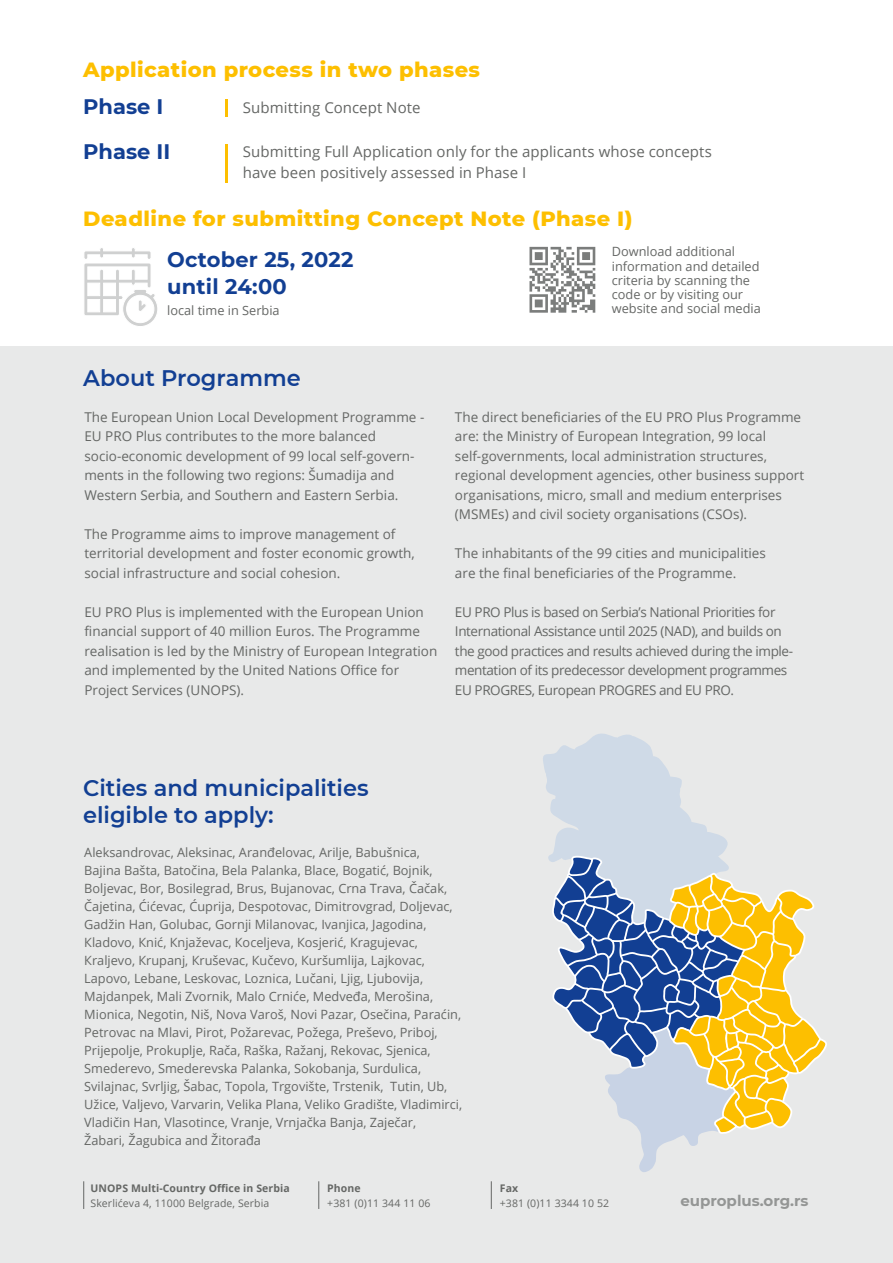
<style>
.page{position:relative;width:893px;height:1263px;background:#fff}
.page>*{position:absolute;margin:0;border:0;box-sizing:border-box;transform-origin:0 0}
.t1{font:600 22.5px/27px "Montserrat";color:#123f93}
.t2{font:800 21px "Montserrat";letter-spacing:.02em;color:#fdbf00}
.t3{font:700 21px/27px "Montserrat";letter-spacing:.01em;color:#123f93}
.t4{font:15px/21px "Open Sans";letter-spacing:.005em;color:#656765}
.t5{font:700 15px "Montserrat";color:#949695}
.t6{font:13.5px/19.5px "Open Sans";color:#656765}
.t7{font:13.5px/19.5px "Open Sans";letter-spacing:-.03em;color:#656765}
.t8{font:12.75px/18px "Open Sans";color:#656765}
.t9{font:10.5px "Open Sans";letter-spacing:.01em;color:#656765}
.t10{font:700 10.5px "Open Sans";letter-spacing:.01em;color:#656765}
</style>
<div class="page">
<div style="left:0;top:346px;width:893px;height:917px;background:#e8e9e9"></div>
<svg style="left:84px;top:248px;width:74px;height:78px"></svg>
<svg style="left:529px;top:247px;width:66px;height:66px"></svg>
<svg style="left:226px;top:100px;width:2px;height:17px"></svg>
<hr style="left:226px;top:144px;width:2px;height:38px;background:#fdbf00">
<svg style="left:83px;top:1181px;width:1px;height:28px"></svg>
<svg style="left:319px;top:1181px;width:1px;height:28px"></svg>
<svg style="left:491px;top:1181px;width:1px;height:28px"></svg>
<svg style="left:543px;top:733px;width:185px;height:129px;fill:#cfdae7"></svg>
<svg style="left:551px;top:856px;width:276px;height:316px"></svg>
<h2 class="t2" style="left:83px;top:54px;width:398px">Application process in two phases</h2>
<h2 class="t3" style="left:83px;top:83px;width:88px;line-height:45px">Phase I<br>Phase II</h2>
<p class="t4" style="left:243px;top:97px;width:179px">Submitting Concept Note</p>
<p class="t4" style="left:243px;top:141px;width:471px">Submitting Full Application only for the applicants whose concepts have been positively assessed in Phase I</p>
<h2 class="t2" style="left:83px;top:203px;width:551px">Deadline for submitting Concept Note (Phase I)</h2>
<h2 class="t3" style="left:167px;top:245px;width:188px">October 25, 2022 until 24:00</h2>
<p class="t8" style="left:167px;top:301px;width:114px">local time in Serbia</p>
<p class="t8" style="left:612px;top:244px;width:151px;line-height:14.2px">Download additional information and detailed criteria by scanning the code or by visiting our website and social media</p>
<h1 class="t1" style="left:83px;top:363px;width:219px">About Programme</h1>
<p class="t6" style="left:84px;top:407px;width:341px">The European Union Local Development Programme - EU PRO Plus contributes to the more balanced socio-economic development of 99 local self-govern&shy;ments in the following two regions: Šumadija and Western Serbia, and Southern and Eastern Serbia.</p>
<p class="t6" style="left:84px;top:524px;width:332px">The Programme aims to improve management of territorial development and foster economic growth, social infrastructure and social cohesion.</p>
<p class="t6" style="left:84px;top:602px;width:354px">EU PRO Plus is implemented with the European Union financial support of 40 million Euros. The Programme realisation is led by the Ministry of European Integration and implemented by the United Nations Office for Project Services (UNOPS).</p>
<p class="t6" style="left:455px;top:407px;width:351px">The direct beneficiaries of the EU PRO Plus Programme are: the Ministry of European Integration, 99 local self-governments, local administration structures, regional development agencies, other business support organisations, micro, small and medium enterprises (MSMEs) and civil society organisations (CSOs).</p>
<p class="t6" style="left:455px;top:543px;width:312px">The inhabitants of the 99 cities and municipalities are the final beneficiaries of the Programme.</p>
<p class="t7" style="left:455px;top:602px;width:340px">EU PRO Plus is based on Serbia’s National Priorities for International Assistance until 2025 (NAD), and builds on the good practices and results achieved during the imple&shy;mentation of its predecessor development programmes EU PROGRES, European PROGRES and EU PRO.</p>
<h1 class="t1" style="left:83px;top:773px;width:287px">Cities and municipalities eligible to apply:</h1>
<p class="t8" style="left:84px;top:843px;width:379px">Aleksandrovac, Aleksinac, Aranđelovac, Arilje, Babušnica,<br>Bajina Bašta, Batočina, Bela Palanka, Blace, Bogatić, Bojnik, Boljevac, Bor, Bosilegrad, Brus, Bujanovac, Crna Trava, Čačak, Čajetina, Ćićevac, Ćuprija, Despotovac, Dimitrovgrad, Doljevac, Gadžin Han, Golubac, Gornji Milanovac, Ivanjica, Jagodina, Кladovo, Кnić, Кnjaževac, Кoceljeva, Кosjerić, Кragujevac, Кraljevo, Кrupanj, Кruševac, Кučevo, Кuršumlija, Lajkovac, Lapovo, Lebane, Leskovac, Loznica, Lučani, Ljig, Ljubovija, Majdanpek, Mali Zvornik, Malo Crniće, Medveđa, Merošina, Mionica, Negotin, Niš, Nova Varoš, Novi Pazar, Osečina, Paraćin, Petrovac na Mlavi, Pirot, Požarevac, Požega, Preševo, Priboj, Prijepolje, Prokuplje, Rača, Raška, Ražanj, Rekovac, Sjenica, Smederevo, Smederevska Palanka, Sokobanja, Surdulica, Svilajnac, Svrljig, Šabac, Topola, Trgovište, Trstenik, Tutin, Ub, Užice, Valjevo, Varvarin, Velika Plana, Veliko Gradište, Vladimirci, Vladičin Han, Vlasotince, Vranje, Vrnjačka Banja, Zaječar,<br>Žabari, Žagubica and Žitorađa</p>
<p class="t10" style="left:90px;top:1180px;width:201px">UNOPS Multi-Country Office in Serbia</p>
<p class="t9" style="left:90px;top:1196px;width:180px">Skerlićeva 4, 11000 Belgrade, Serbia</p>
<p class="t10" style="left:327px;top:1180px;width:35px">Phone</p>
<p class="t9" style="left:327px;top:1196px;width:105px">+381 (0)11 344 11 06</p>
<p class="t10" style="left:500px;top:1180px;width:20px">Fax</p>
<p class="t9" style="left:500px;top:1196px;width:111px">+381 (0)11 3344 10 52</p>
<p class="t5" style="left:680px;top:1189px;width:130px">euproplus.org.rs</p>
</div>
